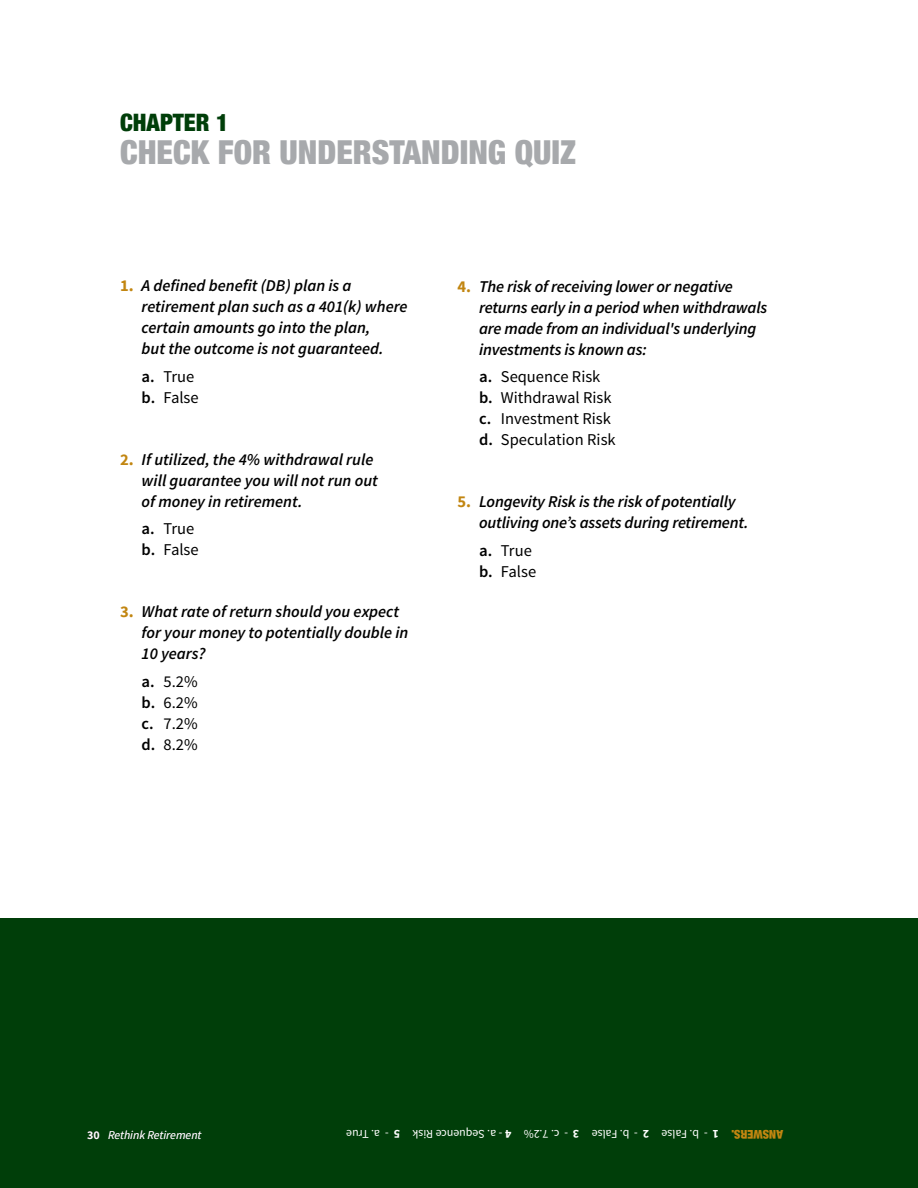
<style>
.page{position:relative;width:918px;height:1188px;background:#fff}
.page>*{position:absolute;margin:0;border:0;box-sizing:border-box;transform-origin:0 0}
.t1{font:900 condensed 33px "Helvetica Neue";color:#a7a9ac}
.t2{font:900 condensed 24px "Helvetica Neue";color:#003e09}
.t3{font:italic 600 16.5px/21px "Source Sans Pro";letter-spacing:-.01em;color:#000}
.t4{font:16.5px/21px "Source Sans Pro";color:#000}
.t5{font:12px "Source Sans Pro";color:#fff}
.t6{font:italic 12px "Source Sans Pro";color:#fff}
.t7{font:900 condensed 12px "Helvetica Neue";color:#c28611}
.s1{font-weight:700;font-style:normal;color:#c28611}
.s2{font-weight:600}
.s3{font-weight:700;font-style:normal}
.s4{font-weight:700}
</style>
<div class="page">
<div style="left:0;top:918px;width:918px;height:270px;background:#003e09"></div>
<h2 class="t2" style="left:120px;top:103px;width:110px">CHAPTER 1</h2>
<h1 class="t1" style="left:120px;top:125px;width:457px">CHECK FOR UNDERSTANDING QUIZ</h1>
<p class="t3" style="left:142px;top:275px;width:268px;text-indent:-22px"><span class="s1">1.</span> A defined benefit (DB) plan is a retirement plan such as a 401(k) where certain amounts go into the plan,<br>but the outcome is not guaranteed.</p>
<p class="t4" style="left:142px;top:367px;width:59px"><span class="s2">a.</span> True <span class="s2">b.</span> False</p>
<p class="t3" style="left:142px;top:449px;width:238px;text-indent:-22px"><span class="s1">2.</span> If utilized, the 4% withdrawal rule will guarantee you will not run out of money in retirement.</p>
<p class="t4" style="left:142px;top:519px;width:59px"><span class="s2">a.</span> True <span class="s2">b.</span> False</p>
<p class="t3" style="left:142px;top:601px;width:268px;text-indent:-22px"><span class="s1">3.</span> What rate of return should you expect for your money to potentially double in<br>10 years?</p>
<p class="t4" style="left:142px;top:671px;width:58px;text-align:justify"><span class="s2">a.</span> 5.2% <span class="s2">b.</span> 6.2% <span class="s2">c.</span> 7.2% <span class="s2">d.</span> 8.2%</p>
<p class="t3" style="left:479px;top:276px;width:290px;text-indent:-22px"><span class="s1">4.</span> The risk of receiving lower or negative returns early in a period when withdrawals are made from an individual's underlying investments is known as:</p>
<p class="t4" style="left:479px;top:367px;width:138px"><span class="s2">a.</span> Sequence Risk <span class="s2">b.</span> Withdrawal Risk <span class="s2">c.</span> Investment Risk <span class="s2">d.</span> Speculation Risk</p>
<p class="t3" style="left:479px;top:491px;width:271px;text-indent:-22px"><span class="s1">5.</span> Longevity Risk is the risk of potentially outliving one’s assets during retirement.</p>
<p class="t4" style="left:479px;top:540px;width:59px"><span class="s2">a.</span> True <span class="s2">b.</span> False</p>
<p class="t6" style="left:87px;top:1127px;width:116px"><span class="s3">30</span> Rethink Retirement</p>
<p class="t5" style="left:400px;top:1142px;width:55px;rotate:-180deg"><span class="s4">5</span> - a. True</p>
<p class="t5" style="left:511px;top:1142px;width:100px;rotate:-180deg"><span class="s4">4</span> - a. Sequence Risk</p>
<p class="t5" style="left:579px;top:1142px;width:57px;rotate:-180deg"><span class="s4">3</span> - c. 7.2%</p>
<p class="t5" style="left:649px;top:1142px;width:59px;rotate:-180deg"><span class="s4">2</span> - b. False</p>
<p class="t5" style="left:719px;top:1142px;width:59px;rotate:-180deg"><span class="s4">1</span> - b. False</p>
<p class="t7" style="left:783px;top:1145px;width:53px;rotate:-180deg">ANSWERS.</p>
</div>
